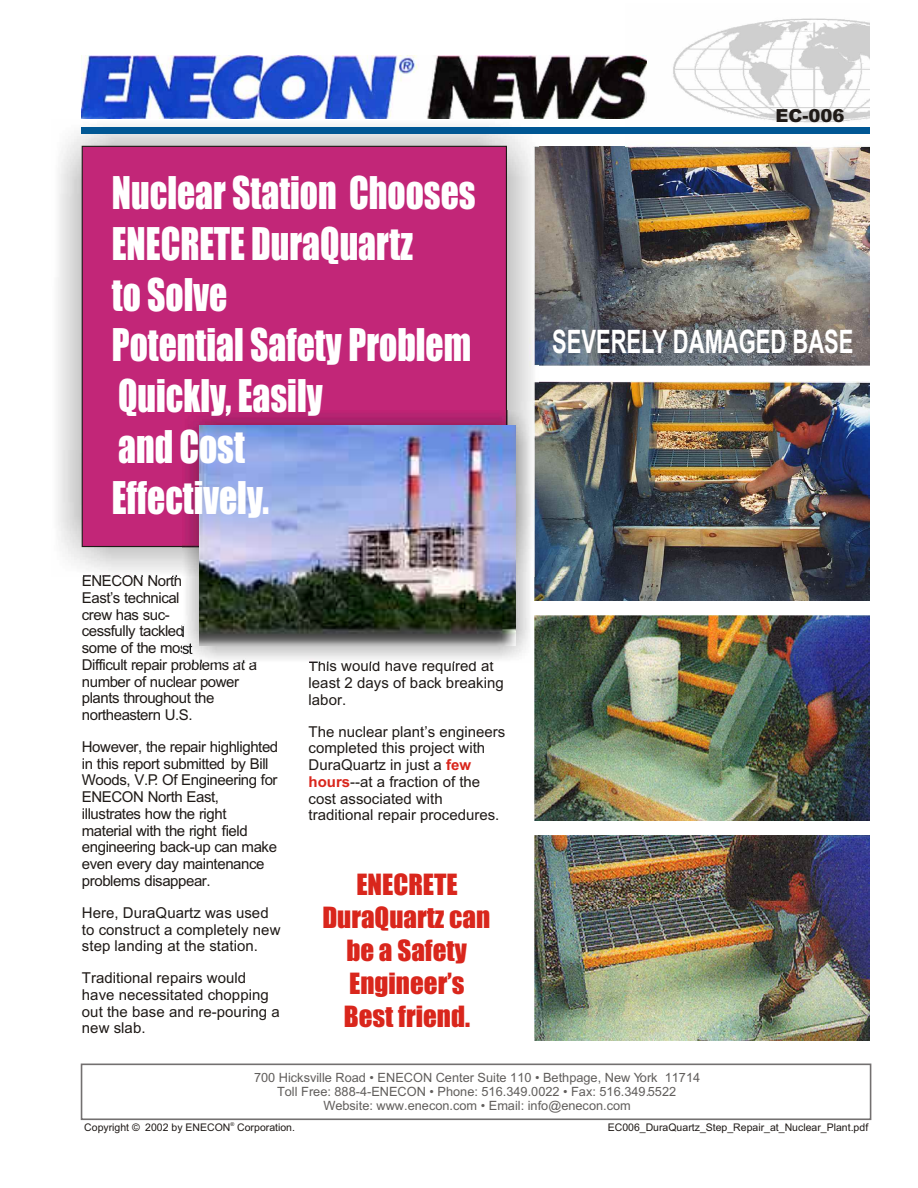
<style>
.page{position:relative;width:918px;height:1188px;background:#fff}
.page>*{position:absolute;margin:0;border:0;box-sizing:border-box;transform-origin:0 0}
.t1{font:41.7px/50.8px "Impact";color:#fff;scale:.85 1}
.t2{font:700 32.4px "Arial";color:#fff;scale:.68 1}
.t3{font:27px/33px "Impact";color:#d9261c;text-align:center}
.t4{font:900 18px "Arial";color:#1f1a17}
.t5{font:15px/16.8px "Arial";letter-spacing:-.03em;color:#1f1a17}
.t6{font:15px/16.8px "Arial";letter-spacing:.005em;color:#1f1a17}
.t7{font:15px/16.8px "Arial";color:#1f1a17}
.t8{font:12.75px/14.2px "Arial";color:#615e5c;text-align:center}
.t9{font:10.5px "Arial";color:#1f1a17}
.t10{font:5.25px "Arial";color:#1f1a17}
.s1{font-weight:700;color:#d9261c}
</style>
<div class="page">
<div style="left:81px;top:1064px;width:790px;height:56px;border:2px solid #737070"></div>
<img style="left:539px;top:147px;width:331px;height:218px">
<img style="left:535px;top:616px;width:335px;height:204px">
<img style="left:535px;top:836px;width:335px;height:204px">
<img style="left:535px;top:382px;width:335px;height:218px">
<img style="left:58px;top:126px;width:481px;height:451px">
<div style="left:82px;top:146px;width:425px;height:401px;background:#c22678;border:1px solid #1f1a17"></div>
<img style="left:182px;top:410px;width:351px;height:252px">
<img style="left:200px;top:426px;width:316px;height:220px">
<img style="left:625px;top:18px;width:245px;height:130px">
<div style="left:82px;top:127px;width:788px;height:7px;background:#005794"></div>
<img style="left:82px;top:56px;width:564px;height:63px">
<h1 class="t1" style="left:112px;top:169px;width:430px">Nuclear Station Chooses<br>ENECRETE DuraQuartz<br>to Solve<br>Potential Safety Problem<br>Quickly, Easily<br>and Cost<br>Effectively.</h1>
<p class="t5" style="left:82px;top:574px;width:177px">ENECON North<br>East’s technical<br>crew has suc-<br>cessfully tackled<br>some of the most<br>Difficult repair problems at a number of nuclear power plants throughout the northeastern U.S.</p>
<p class="t5" style="left:82px;top:740px;width:198px">However, the repair highlighted in this report submitted by Bill<br>Woods, V.P. Of Engineering for<br>ENECON North East, illustrates how the right material with the right field engineering back-up can make even every day maintenance problems disappear.</p>
<p class="t6" style="left:82px;top:905px;width:200px">Here, DuraQuartz was used to construct a completely new step landing at the station.</p>
<p class="t6" style="left:82px;top:971px;width:199px">Traditional repairs would have necessitated chopping out the base and re-pouring a new slab.</p>
<p class="t6" style="left:309px;top:659px;width:197px">This would have required at least 2 days of back breaking labor.</p>
<p class="t7" style="left:309px;top:724px;width:198px">The nuclear plant’s engineers completed this project with<br>DuraQuartz in just a <span class="s1">few hours</span>--at a fraction of the cost associated with traditional repair procedures.</p>
<h3 class="t3" style="left:322px;top:870px;width:169px">ENECRETE<br>DuraQuartz can be a Safety<br>Engineer’s<br>Best friend.</h3>
<p class="t4" style="left:775px;top:109px;width:71px">EC-006</p>
<h2 class="t2" style="left:552px;top:329px;width:445px">SEVERELY DAMAGED BASE</h2>
<p class="t8" style="left:254px;top:1072px;width:448px">700 Hicksville Road • ENECON Center Suite 110 • Bethpage, New York 11714<br>Toll Free: 888-4-ENECON • Phone: 516.349.0022 • Fax: 516.349.5522<br>Website: www.enecon.com • Email: info@enecon.com</p>
<p class="t10" style="left:230px;top:1122px;width:5px">®</p>
<p class="t9" style="left:608px;top:1123px;width:262px">EC006_DuraQuartz_Step_Repair_at_Nuclear_Plant.pdf</p>
<p class="t9" style="left:84px;top:1123px;width:212px">Copyright © 2002 by ENECON Corporation.</p>
</div>
